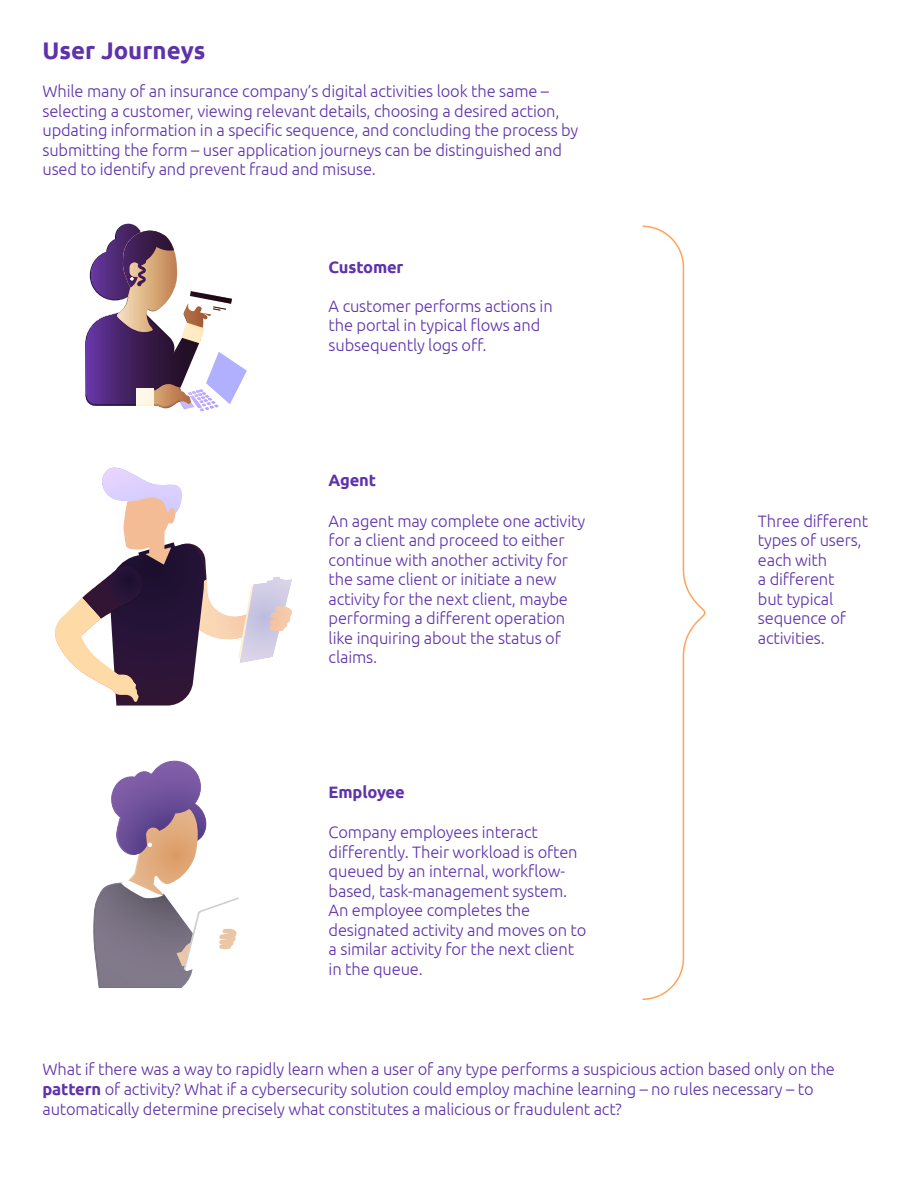
<style>
.page{position:relative;width:918px;height:1188px;background:#fff}
.page>*{position:absolute;margin:0;border:0;box-sizing:border-box;transform-origin:0 0}
.t1{font:700 24px "Ubuntu";color:#5e32ab}
.t2{font:300 16.5px/19.5px "Ubuntu";letter-spacing:-.01em;color:#5e32ab}
.t3{font:700 16.5px "Ubuntu";letter-spacing:-.01em;color:#5e32ab}
.s1{font-weight:700}
</style>
<div class="page">
<svg style="left:642px;top:225px;width:64px;height:775px"></svg>
<svg style="left:85px;top:223px;width:162px;height:189px"></svg>
<svg style="left:55px;top:467px;width:237px;height:239px"></svg>
<svg style="left:93px;top:761px;width:146px;height:226px"></svg>
<h1 class="t1" style="left:43px;top:40px;width:164px">User Journeys</h1>
<p class="t2" style="left:43px;top:81px;width:537px">While many of an insurance company’s digital activities look the same – selecting a customer, viewing relevant details, choosing a desired action, updating information in a specific sequence, and concluding the process by submitting the form – user application journeys can be distinguished and used to identify and prevent fraud and misuse.</p>
<p class="t3" style="left:329px;top:260px;width:76px">Customer</p>
<p class="t2" style="left:329px;top:296px;width:226px">A customer performs actions in the portal in typical flows and subsequently logs off.</p>
<p class="t3" style="left:329px;top:473px;width:49px">Agent</p>
<p class="t2" style="left:329px;top:511px;width:258px">An agent may complete one activity for a client and proceed to either continue with another activity for the same client or initiate a new activity for the next client, maybe performing a different operation like inquiring about the status of claims.</p>
<p class="t2" style="left:758px;top:511px;width:112px">Three different types of users, each with<br>a different<br>but typical sequence of activities.</p>
<p class="t3" style="left:329px;top:786px;width:78px">Employee</p>
<p class="t2" style="left:329px;top:822px;width:259px">Company employees interact differently. Their workload is often queued by an internal, workflow&shy;based, task-management system.<br>An employee completes the designated activity and moves on to a similar activity for the next client in the queue.</p>
<p class="t2" style="left:43px;top:1059px;width:794px">What if there was a way to rapidly learn when a user of any type performs a suspicious action based only on the <span class="s1">pattern</span> of activity? What if a cybersecurity solution could employ machine learning – no rules necessary – to automatically determine precisely what constitutes a malicious or fraudulent act?</p>
</div>
